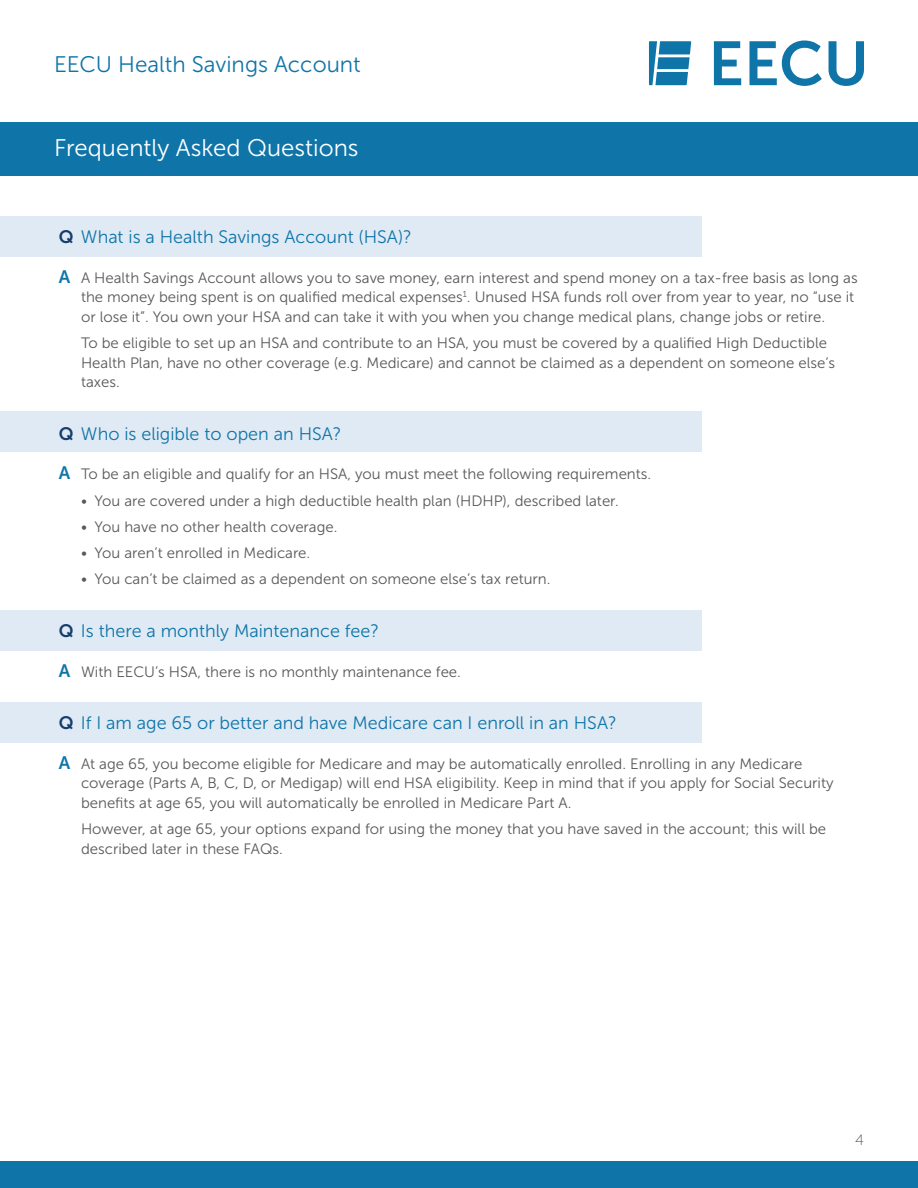
<style>
.page{position:relative;width:918px;height:1188px;background:#fff}
.page>*{position:absolute;margin:0;border:0;box-sizing:border-box;transform-origin:0 0}
.Subheads_Large{font:24px "Museo Sans 300";color:#fff}
.t1{font:22.5px "Museo Sans 300";color:#0f75a9}
.Subheads{font:18px "Museo Sans 300";color:#0f75a9}
.Body_copy{font:15px/19.5px "Museo Sans 300";color:#57585a}
.t2{font:15px "Museo Sans 100";color:#57585a}
.s1{font-family:"Museo Sans 700";color:#163d6f}
.s2{font-family:"Museo Sans 700";font-size:18px;color:#0f75a9}
</style>
<div class="page">
<div style="left:0;top:702px;width:702px;height:40px;background:#e0eaf4"></div>
<div style="left:0;top:216px;width:702px;height:40px;background:#e0eaf4"></div>
<div style="left:0;top:412px;width:702px;height:40px;background:#e0eaf4"></div>
<div style="left:0;top:610px;width:702px;height:41px;background:#e0eaf4"></div>
<div style="left:0;top:122px;width:918px;height:54px;background:#0f75a9"></div>
<svg style="left:649px;top:41px;width:42px;height:44px"></svg>
<svg style="left:714px;top:41px;width:27px;height:44px"></svg>
<svg style="left:749px;top:41px;width:73px;height:45px"></svg>
<svg style="left:829px;top:41px;width:35px;height:45px"></svg>
<div style="left:0;top:1161px;width:918px;height:27px;background:#0f75a9"></div>
<p class="t1" style="left:54px;top:52px;width:308px">EECU Health Savings Account</p>
<p class="Subheads_Large" style="left:54px;top:135px;width:306px">Frequently Asked Questions</p>
<p class="Subheads" style="left:59px;top:227px;width:355px"><span class="s1">Q</span> What is a Health Savings Account (HSA)?</p>
<p class="Body_copy" style="left:81px;top:268px;width:778px;text-indent:-22px"><span class="s2">A</span> A Health Savings Account allows you to save money, earn interest and spend money on a tax-free basis as long as the money being spent is on qualified medical expenses<sup>1</sup>. Unused HSA funds roll over from year to year, no “use it or lose it”. You own your HSA and can take it with you when you change medical plans, change jobs or retire.</p>
<p class="Body_copy" style="left:81px;top:333px;width:756px">To be eligible to set up an HSA and contribute to an HSA, you must be covered by a qualified High Deductible<br>Health Plan, have no other coverage (e.g. Medicare) and cannot be claimed as a dependent on someone else’s taxes.</p>
<p class="Subheads" style="left:59px;top:424px;width:284px"><span class="s1">Q</span> Who is eligible to open an HSA?</p>
<p class="Body_copy" style="left:59px;top:464px;width:594px"><span class="s2">A</span> To be an eligible and qualify for an HSA, you must meet the following requirements.</p>
<p class="Body_copy" style="left:81px;top:491px;width:539px">• You are covered under a high deductible health plan (HDHP), described later.</p>
<p class="Body_copy" style="left:81px;top:517px;width:258px">• You have no other health coverage.</p>
<p class="Body_copy" style="left:81px;top:543px;width:231px">• You aren’t enrolled in Medicare.</p>
<p class="Body_copy" style="left:81px;top:569px;width:471px">• You can’t be claimed as a dependent on someone else’s tax return.</p>
<p class="Subheads" style="left:59px;top:621px;width:322px"><span class="s1">Q</span> Is there a monthly Maintenance fee?</p>
<p class="Body_copy" style="left:59px;top:662px;width:404px"><span class="s2">A</span> With EECU’s HSA, there is no monthly maintenance fee.</p>
<p class="Subheads" style="left:59px;top:713px;width:559px"><span class="s1">Q</span> If I am age 65 or better and have Medicare can I enroll in an HSA?</p>
<p class="Body_copy" style="left:81px;top:754px;width:754px;text-indent:-22px"><span class="s2">A</span> At age 65, you become eligible for Medicare and may be automatically enrolled. Enrolling in any Medicare coverage (Parts A, B, C, D, or Medigap) will end HSA eligibility. Keep in mind that if you apply for Social Security benefits at age 65, you will automatically be enrolled in Medicare Part A.</p>
<p class="Body_copy" style="left:81px;top:819px;width:747px">However, at age 65, your options expand for using the money that you have saved in the account; this will be described later in these FAQs.</p>
<p class="t2" style="left:855px;top:1132px;width:10px">4</p>
</div>
